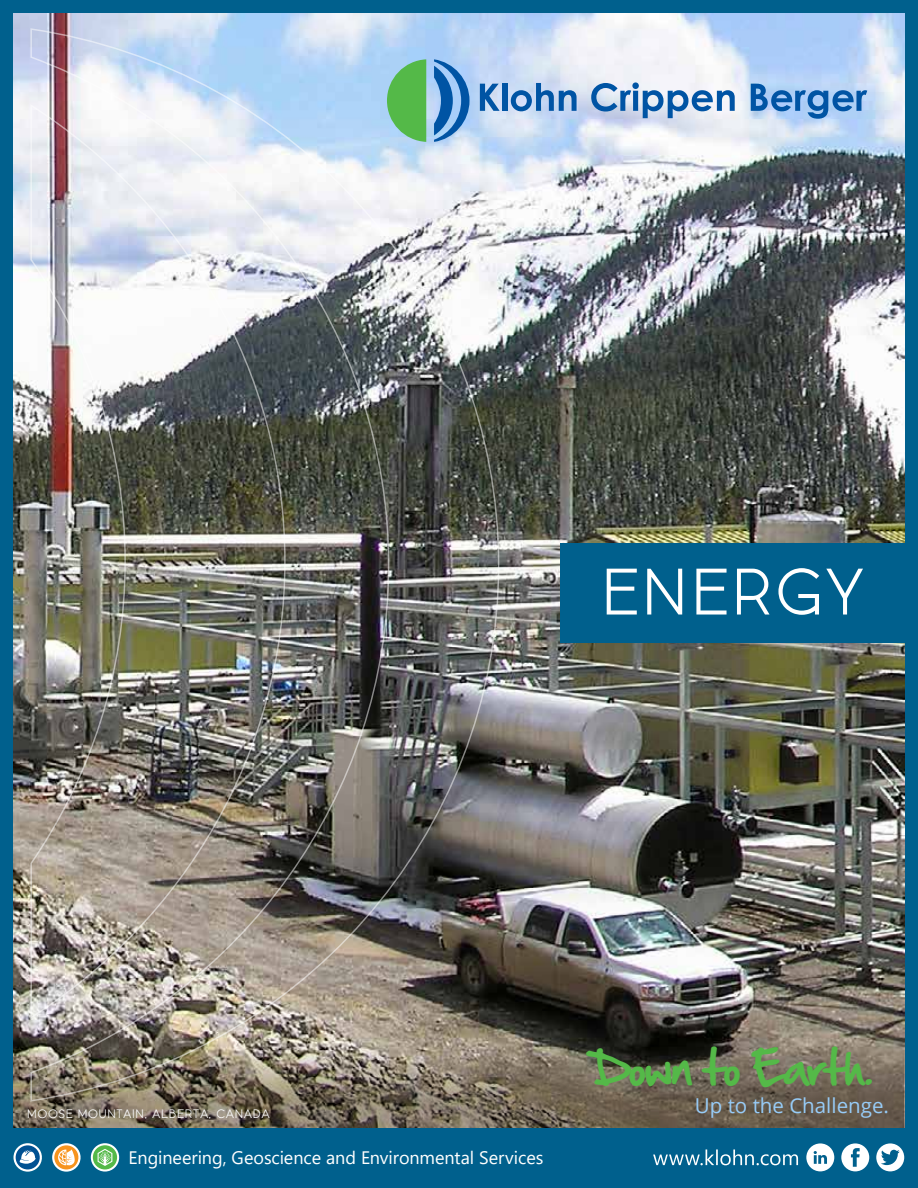
<style>
.page{position:relative;width:918px;height:1188px;background:#00608d}
.page>*{position:absolute;margin:0;border:0;box-sizing:border-box;transform-origin:0 0}
.t1{font:72px "Wilmina";letter-spacing:.04em;color:#fff}
.t2{font:41.55px "Hand Of Sean";color:#54b948}
.t3{font:20.55px "Open Sans";color:#97ccf8}
.t4{font:18px "Segoe UI";color:#fff}
.t5{font:13.5px "Wilmina";letter-spacing:.05em;color:#fff}
</style>
<div class="page">
<img style="left:14px;top:14px;width:891px;height:1114px">
<div style="left:560px;top:543px;width:358px;height:100px;background:#00608d"></div>
<svg style="left:14px;top:1039px;width:890px;height:89px;background:#6c6254"></svg>
<img style="left:29px;top:27px;width:471px;height:1075px">
<svg style="left:480px;top:84px;width:20px;height:27px"></svg>
<div style="left:502px;top:83px;width:5px;height:28px;background:#0054a4"></div>
<svg style="left:511px;top:83px;width:66px;height:28px;background:#79a4d2"></svg>
<svg style="left:591px;top:82px;width:144px;height:36px;background:#9ab8d9"></svg>
<svg style="left:751px;top:84px;width:116px;height:35px;background:#72a4d8"></svg>
<svg style="left:387px;top:59px;width:39px;height:83px;background:#68be70"></svg>
<svg style="left:434px;top:59px;width:36px;height:83px;background:#6098d1"></svg>
<svg style="left:13px;top:1143px;width:29px;height:29px"></svg>
<svg style="left:52px;top:1143px;width:29px;height:29px"></svg>
<svg style="left:91px;top:1143px;width:28px;height:29px"></svg>
<svg style="left:20px;top:1150px;width:16px;height:14px"></svg>
<svg style="left:98px;top:1149px;width:14px;height:17px"></svg>
<svg style="left:58px;top:1149px;width:17px;height:17px"></svg>
<svg style="left:653px;top:1149px;width:145px;height:16px"></svg>
<div style="left:841px;top:1143px;width:28px;height:28px;background:#fff;border-radius:50%"></div>
<div style="left:876px;top:1143px;width:28px;height:28px;background:#fff;border-radius:50%"></div>
<svg style="left:851px;top:1148px;width:9px;height:19px"></svg>
<div style="left:806px;top:1143px;width:28px;height:28px;background:#fff;border-radius:50%"></div>
<svg style="left:814px;top:1151px;width:13px;height:13px"></svg>
<svg style="left:881px;top:1150px;width:19px;height:15px"></svg>
<h1 class="t1" style="left:602px;top:546px;width:264px">ENERGY</h1>
<p class="t5" style="left:27px;top:1105px;width:244px">MOOSE MOUNTAIN, ALBERTA, CANADA</p>
<p class="t4" style="left:129px;top:1141px;width:416px">Engineering, Geoscience and Environmental Services</p>
<h2 class="t2" style="left:592px;top:1031px;width:284px">Down to Earth.</h2>
<p class="t3" style="left:695px;top:1091px;width:196px">Up to the Challenge.</p>
</div>
